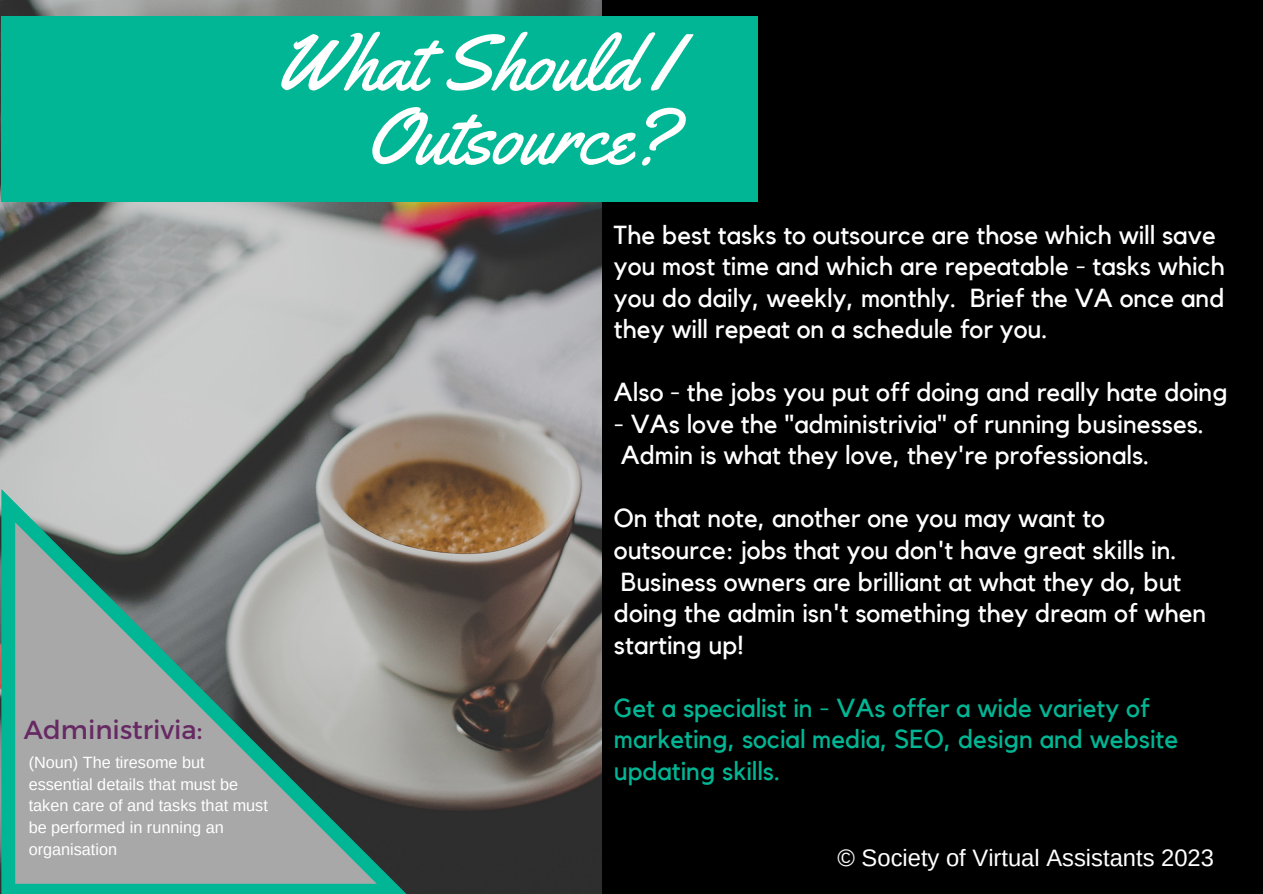
<style>
.page{position:relative;width:1263px;height:894px;background:#fff}
.page>*{position:absolute;margin:0;border:0;box-sizing:border-box;transform-origin:0 0}
.t1{font:78px/73.9px "Yellowtail";color:#fff;text-align:right}
.t2{font:25.95px/31.5px "Kollektif";color:#fff}
.t3{font:25.95px/31.5px "Kollektif";color:#00b694}
.t4{font:25.95px "Montserrat";color:#662963}
.t5{font:23.7px "Arimo";color:#fff}
.t6{font:16.2px/21.8px "Arimo";color:#fff}
</style>
<div class="page">
<div style="left:0;top:0;width:1263px;height:893px;background:#000"></div>
<img style="left:0;top:0;width:601px;height:893px">
<div style="left:1px;top:17px;width:757px;height:184px;background:#00b694"></div>
<svg style="left:1px;top:489px;width:409px;height:404px"></svg>
<p class="t1" style="left:276px;top:26px;width:399px">What Should I<br>Outsource?</p>
<p class="t4" style="left:24px;top:713px;width:180px">Administrivia:</p>
<p class="t6" style="left:29px;top:751px;width:241px">(Noun) The tiresome but essential details that must be taken care of and tasks that must be performed in running an organisation</p>
<p class="t2" style="left:614px;top:220px;width:612px">The best tasks to outsource are those which will save you most time and which are repeatable - tasks which you do daily, weekly, monthly. Brief the VA once and they will repeat on a schedule for you.</p>
<p class="t2" style="left:614px;top:377px;width:615px">Also - the jobs you put off doing and really hate doing</p>
<p class="t2" style="left:614px;top:409px;width:592px">- VAs love the "administrivia" of running businesses.<br>Admin is what they love, they're professionals.</p>
<p class="t2" style="left:614px;top:503px;width:594px">On that note, another one you may want to outsource: jobs that you don't have great skills in.<br>Business owners are brilliant at what they do, but doing the admin isn't something they dream of when starting up!</p>
<p class="t3" style="left:614px;top:692px;width:566px">Get a specialist in - VAs offer a wide variety of marketing, social media, SEO, design and website updating skills.</p>
<p class="t5" style="left:837px;top:844px;width:378px">© Society of Virtual Assistants 2023</p>
</div>
